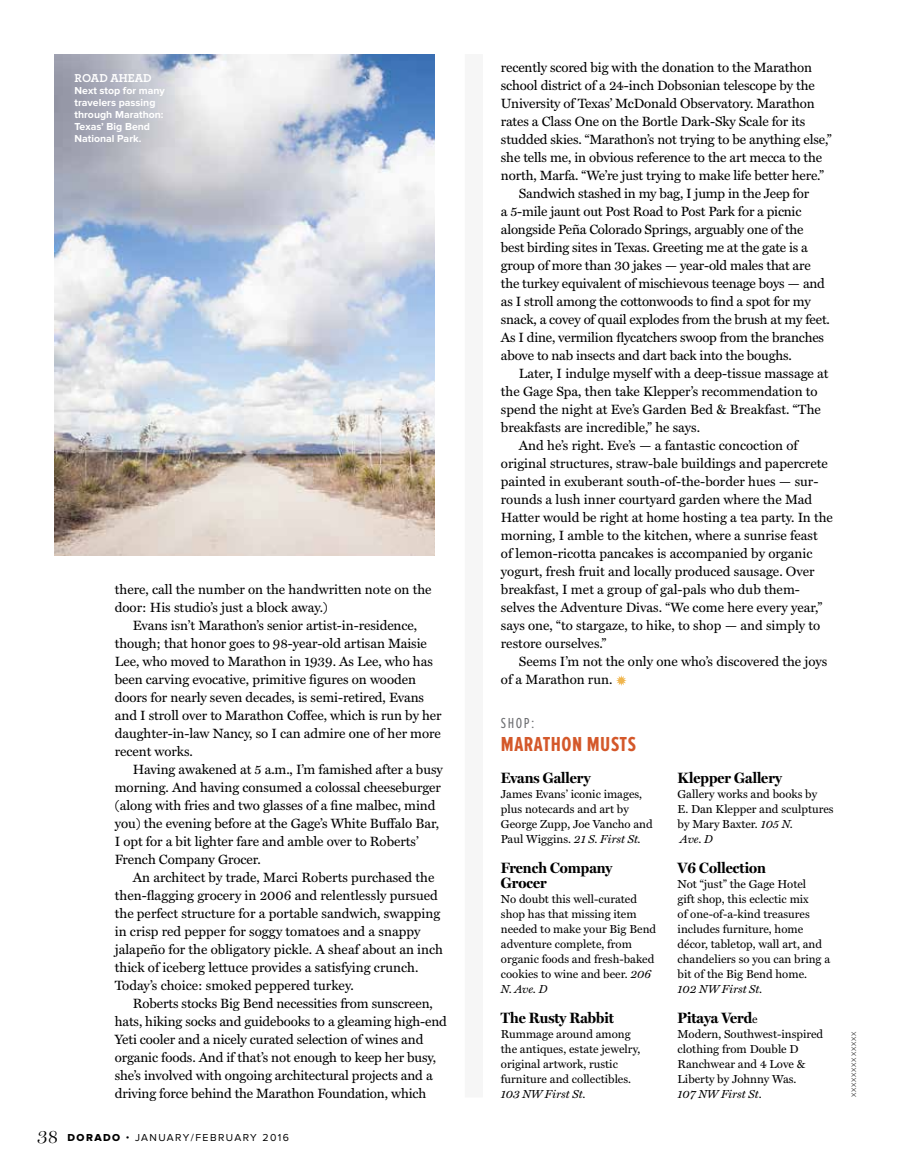
<style>
.page{position:relative;width:905px;height:1175px;background:#fff}
.page>*{position:absolute;margin:0;border:0;box-sizing:border-box;transform-origin:0 0}
.t1{font:700 21px "Proxima Nova Ex Cn";letter-spacing:.025em;color:#d4582a}
.t2{font:700 15px/15px "Miller Display";color:#000}
.t3{font:15px "Proxima Nova Ex Cn";color:#6d6e71}
.t4{font:13.5px/18px "Miller Text";letter-spacing:-.005em;color:#000}
.t5{font:700 12px "Archer";color:#fff}
.t6{font:11.7px/15px "Miller Text";color:#000}
.t7{font:italic 11.7px "Miller Text";color:#000}
.t8{font:700 10.5px/12px "Proxima Nova";color:#fff}
.t9{font:10.5px "Proxima Nova";letter-spacing:.135em;color:#000}
.t10{font:300 6.75px "Proxima Nova";letter-spacing:.115em;color:#000}
.s1{font-family:"Miller Display";font-weight:300;font-size:19.5px}
.s2{font-family:"Proxima Nova Extrabld"}
.s3{font-style:italic}
.s4{font-family:"Miller Text";font-weight:400;font-size:11.7px}
</style>
<div class="page">
<svg style="left:616px;top:675px;width:10px;height:11px"></svg>
<div style="left:465px;top:54px;width:18px;height:1043px;background:#f6f6f6"></div>
<img style="left:54px;top:54px;width:381px;height:502px">
<p class="t5" style="left:75px;top:69px;width:79px">ROAD AHEAD</p>
<p class="t8" style="left:75px;top:85px;width:92px">Next stop for many travelers passing through Marathon:<br>Texas’ Big Bend<br>National Park.</p>
<p class="t4" style="left:115px;top:581px;width:318px">there, call the number on the handwritten note on the door: His studio’s just a block away.)</p>
<p class="t4" style="left:115px;top:617px;width:328px;text-indent:18px">Evans isn’t Marathon’s senior artist-in-residence, though; that honor goes to 98-year-old artisan Maisie Lee, who moved to Marathon in 1939. As Lee, who has been carving evocative, primitive figures on wooden doors for nearly seven decades, is semi-retired, Evans and I stroll over to Marathon Coffee, which is run by her daughter-in-law Nancy, so I can admire one of her more recent works.</p>
<p class="t4" style="left:115px;top:761px;width:329px;text-indent:18px">Having awakened at 5 a.m., I’m famished after a busy morning. And having consumed a colossal cheeseburger (along with fries and two glasses of a fine malbec, mind you) the evening before at the Gage’s White Buffalo Bar, I opt for a bit lighter fare and amble over to Roberts’ French Company Grocer.</p>
<p class="t4" style="left:115px;top:869px;width:330px;text-indent:18px">An architect by trade, Marci Roberts purchased the then-flagging grocery in 2006 and relentlessly pursued the perfect structure for a portable sandwich, swapping in crisp red pepper for soggy tomatoes and a snappy jalapeño for the obligatory pickle. A sheaf about an inch thick of iceberg lettuce provides a satisfying crunch.<br>Today’s choice: smoked peppered turkey.</p>
<p class="t4" style="left:115px;top:995px;width:333px;text-indent:18px">Roberts stocks Big Bend necessities from sunscreen, hats, hiking socks and guidebooks to a gleaming high-end Yeti cooler and a nicely curated selection of wines and organic foods. And if that’s not enough to keep her busy, she’s involved with ongoing architectural projects and a driving force behind the Marathon Foundation, which</p>
<p class="t9" style="left:37px;top:1131px;width:253px"><span class="s1">38</span> <span class="s2">DORADO</span> • JANUARY/FEBRUARY 2016</p>
<p class="t4" style="left:501px;top:59px;width:312px">recently scored big with the donation to the Marathon</p>
<p class="t4" style="left:501px;top:77px;width:315px">school district of a 24-inch Dobsonian telescope by the</p>
<p class="t4" style="left:501px;top:95px;width:315px">University of Texas’ McDonald Observatory. Marathon</p>
<p class="t4" style="left:501px;top:113px;width:306px">rates a Class One on the Bortle Dark-Sky Scale for its</p>
<p class="t4" style="left:501px;top:131px;width:332px">studded skies. “Marathon’s not trying to be anything else,”</p>
<p class="t4" style="left:501px;top:149px;width:323px">she tells me, in obvious reference to the art mecca to the</p>
<p class="t4" style="left:501px;top:167px;width:324px">north, Marfa. “We’re just trying to make life better here.”</p>
<p class="t4" style="left:519px;top:185px;width:292px">Sandwich stashed in my bag, I jump in the Jeep for</p>
<p class="t4" style="left:501px;top:203px;width:302px">a 5-mile jaunt out Post Road to Post Park for a picnic</p>
<p class="t4" style="left:501px;top:221px;width:304px">alongside Peña Colorado Springs, arguably one of the</p>
<p class="t4" style="left:501px;top:239px;width:308px">best birding sites in Texas. Greeting me at the gate is a</p>
<p class="t4" style="left:501px;top:257px;width:311px">group of more than 30 jakes — year-old males that are</p>
<p class="t4" style="left:501px;top:275px;width:325px">the turkey equivalent of mischievous teenage boys — and</p>
<p class="t4" style="left:501px;top:293px;width:311px">as I stroll among the cottonwoods to find a spot for my</p>
<p class="t4" style="left:501px;top:311px;width:330px">snack, a covey of quail explodes from the brush at my feet.</p>
<p class="t4" style="left:501px;top:329px;width:325px">As I dine, vermilion flycatchers swoop from the branches</p>
<p class="t4" style="left:501px;top:347px;width:292px">above to nab insects and dart back into the boughs.</p>
<p class="t4" style="left:519px;top:365px;width:311px">Later, I indulge myself with a deep-tissue massage at</p>
<p class="t4" style="left:501px;top:383px;width:318px">the Gage Spa, then take Klepper’s recommendation to</p>
<p class="t4" style="left:501px;top:401px;width:321px">spend the night at Eve’s Garden Bed &amp; Breakfast. “The</p>
<p class="t4" style="left:501px;top:419px;width:201px">breakfasts are incredible,” he says.</p>
<p class="t4" style="left:519px;top:437px;width:280px">And he’s right. Eve’s — a fantastic concoction of</p>
<p class="t4" style="left:501px;top:455px;width:328px">original structures, straw-bale buildings and papercrete</p>
<p class="t4" style="left:501px;top:473px;width:319px">painted in exuberant south-of-the-border hues — sur-</p>
<p class="t4" style="left:501px;top:491px;width:313px">rounds a lush inner courtyard garden where the Mad</p>
<p class="t4" style="left:501px;top:509px;width:333px">Hatter would be right at home hosting a tea party. In the</p>
<p class="t4" style="left:501px;top:527px;width:318px">morning, I amble to the kitchen, where a sunrise feast</p>
<p class="t4" style="left:501px;top:545px;width:313px">of lemon-ricotta pancakes is accompanied by organic</p>
<p class="t4" style="left:501px;top:563px;width:315px">yogurt, fresh fruit and locally produced sausage. Over</p>
<p class="t4" style="left:501px;top:581px;width:300px">breakfast, I met a group of gal-pals who dub them-</p>
<p class="t4" style="left:501px;top:599px;width:323px">selves the Adventure Divas. “We come here every year,”</p>
<p class="t4" style="left:501px;top:617px;width:321px">says one, “to stargaze, to hike, to shop — and simply to</p>
<p class="t4" style="left:501px;top:635px;width:107px">restore ourselves.”</p>
<p class="t4" style="left:519px;top:653px;width:310px">Seems I’m not the only one who’s discovered the joys</p>
<p class="t4" style="left:501px;top:671px;width:113px">of a Marathon run.</p>
<p class="t3" style="left:501px;top:715px;width:35px">SHOP:</p>
<h1 class="t1" style="left:501px;top:732px;width:137px">MARATHON MUSTS</h1>
<p class="t2" style="left:501px;top:770px;width:91px">Evans Gallery</p>
<p class="t6" style="left:501px;top:786px;width:153px">James Evans’ iconic images, plus notecards and art by<br>George Zupp, Joe Vancho and<br>Paul Wiggins. <span class="s3">21 S. First St.</span></p>
<p class="t2" style="left:501px;top:860px;width:113px">French Company<br>Grocer</p>
<p class="t6" style="left:501px;top:891px;width:157px">No doubt this well-curated shop has that missing item needed to make your Big Bend adventure complete, from organic foods and fresh-baked cookies to wine and beer. <span class="s3">206<br>N. Ave. D</span></p>
<p class="t2" style="left:501px;top:1010px;width:115px">The Rusty Rabbit</p>
<p class="t6" style="left:501px;top:1026px;width:141px">Rummage around among the antiques, estate jewelry, original artwork, rustic furniture and collectibles.</p>
<p class="t7" style="left:501px;top:1086px;width:86px">103 NW First St.</p>
<p class="t2" style="left:677px;top:770px;width:106px">Klepper Gallery</p>
<p class="t6" style="left:677px;top:786px;width:158px">Gallery works and books by<br>E. Dan Klepper and sculptures by Mary Baxter. <span class="s3">105 N.<br>Ave. D</span></p>
<p class="t2" style="left:677px;top:860px;width:90px">V6 Collection</p>
<p class="t6" style="left:677px;top:876px;width:154px">Not “just” the Gage Hotel<br>gift shop, this eclectic mix<br>of one-of-a-kind treasures includes furniture, home décor, tabletop, wall art, and chandeliers so you can bring a bit of the Big Bend home.</p>
<p class="t7" style="left:677px;top:981px;width:86px">102 NW First St.</p>
<p class="t2" style="left:677px;top:1010px;width:82px">Pitaya Verd<span class="s4">e</span></p>
<p class="t6" style="left:677px;top:1026px;width:147px">Modern, Southwest-inspired clothing from Double D<br>Ranchwear and 4 Love &amp;<br>Liberty by Johnny Was.<br><span class="s3">107 NW First St</span>.</p>
<p class="t10" style="left:850px;top:1097px;width:67px;rotate:-90deg">XXXXXXXXXXXXX</p>
</div>
